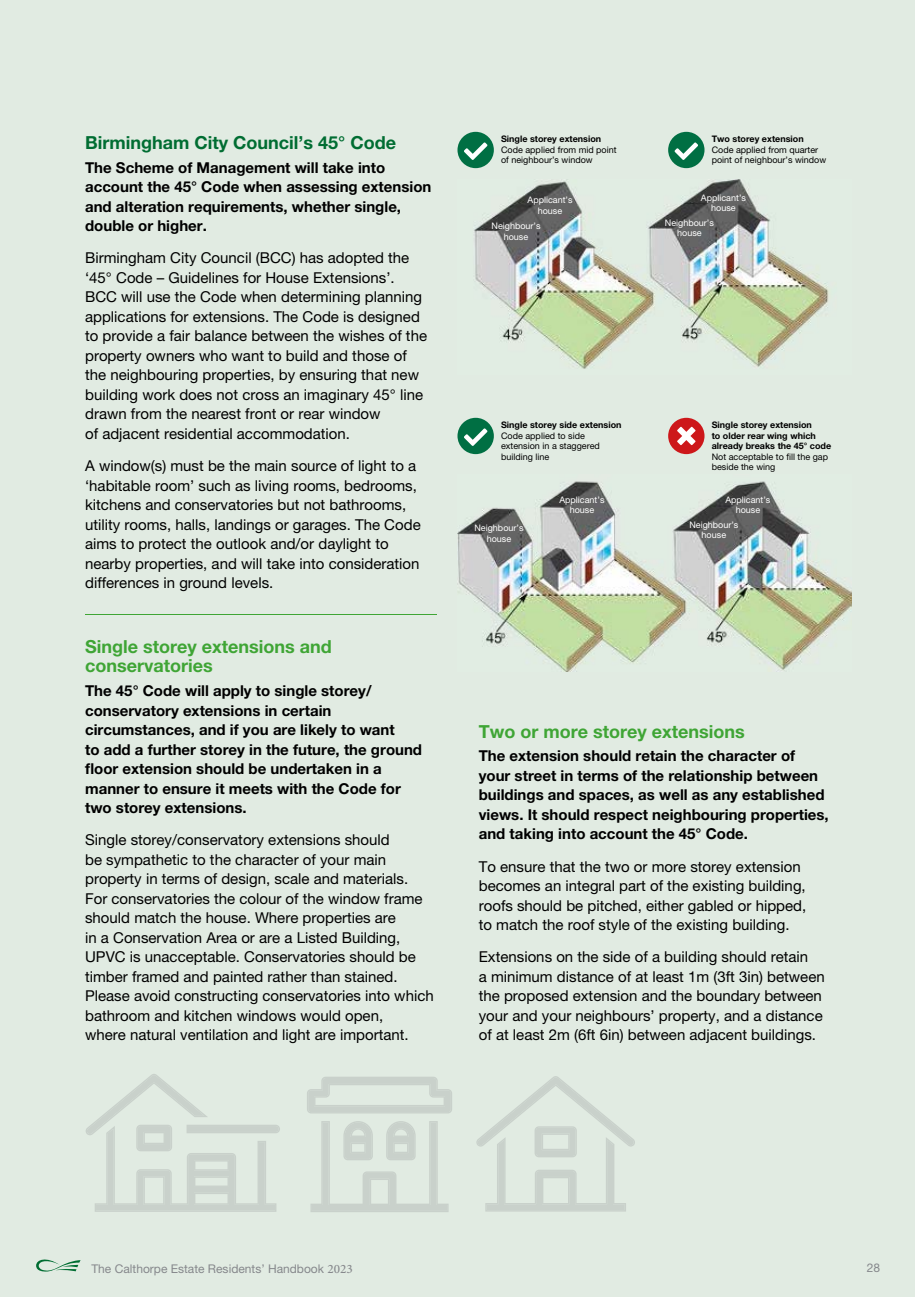
<style>
.page{position:relative;width:915px;height:1297px;background:#fff}
.page>*{position:absolute;margin:0;border:0;box-sizing:border-box;transform-origin:0 0}
.t1{font:700 18px/19.5px "Helvetica Neue LT Pro";color:#3fa535}
.t2{font:700 18px "Helvetica Neue LT Pro";color:#006d32}
.t3{font:15px/19.5px "Helvetica Neue LT Pro";color:#000}
.t4{font:700 15px/19.5px "Helvetica Neue LT Pro";color:#000}
.t5{font:12px "Helvetica Neue LT Pro";color:#86888c}
.t6{font:9px/10.5px "Helvetica Neue LT Pro";color:#000}
.t7{font:700 9px/10.5px "Helvetica Neue LT Pro";color:#000}
.t8{font:9px/10.5px "Helvetica Neue LT Pro";color:#fff;text-align:center}
.s1{font-family:"Adobe Arabic";font-size:18px}
</style>
<div class="page">
<div style="left:0;top:0;width:914px;height:1297px;background:#e1ebe2"></div>
<svg style="left:36px;top:1259px;width:45px;height:12px"></svg>
<hr style="left:85px;top:614px;width:351px;height:1px;background:#3fa535">
<svg style="left:307px;top:1077px;width:145px;height:135px"></svg>
<svg style="left:476px;top:1076px;width:158px;height:135px"></svg>
<svg style="left:86px;top:1074px;width:194px;height:138px"></svg>
<svg style="left:668px;top:418px;width:36px;height:36px"></svg>
<svg style="left:457px;top:132px;width:36px;height:36px"></svg>
<svg style="left:457px;top:418px;width:36px;height:36px"></svg>
<svg style="left:668px;top:132px;width:36px;height:36px"></svg>
<img style="left:457px;top:481px;width:393px;height:190px">
<img style="left:474px;top:179px;width:355px;height:190px">
<p class="t2" style="left:85px;top:131px;width:312px">Birmingham City Council’s 45° Code</p>
<p class="t4" style="left:85px;top:157px;width:348px">The Scheme of Management will take into account the 45° Code when assessing extension and alteration requirements, whether single, double or higher.</p>
<p class="t3" style="left:85px;top:248px;width:343px">Birmingham City Council (BCC) has adopted the ‘45° Code – Guidelines for House Extensions’.<br>BCC will use the Code when determining planning applications for extensions. The Code is designed to provide a fair balance between the wishes of the property owners who want to build and those of the neighbouring properties, by ensuring that new building work does not cross an imaginary 45° line drawn from the nearest front or rear window<br>of adjacent residential accommodation.</p>
<p class="t3" style="left:85px;top:456px;width:337px">A window(s) must be the main source of light to a ‘habitable room’ such as living rooms, bedrooms, kitchens and conservatories but not bathrooms, utility rooms, halls, landings or garages. The Code aims to protect the outlook and/or daylight to nearby properties, and will take into consideration differences in ground levels.</p>
<p class="t1" style="left:85px;top:636px;width:248px">Single storey extensions and conservatories</p>
<p class="t4" style="left:85px;top:681px;width:338px">The 45° Code will apply to single storey/ conservatory extensions in certain circumstances, and if you are likely to want<br>to add a further storey in the future, the ground floor extension should be undertaken in a manner to ensure it meets with the Code for two storey extensions.</p>
<p class="t3" style="left:85px;top:830px;width:350px">Single storey/conservatory extensions should<br>be sympathetic to the character of your main property in terms of design, scale and materials.<br>For conservatories the colour of the window frame should match the house. Where properties are<br>in a Conservation Area or are a Listed Building, UPVC is unacceptable. Conservatories should be timber framed and painted rather than stained.<br>Please avoid constructing conservatories into which bathroom and kitchen windows would open,<br>where natural ventilation and light are important.</p>
<p class="t7" style="left:501px;top:134px;width:101px">Single storey extension</p>
<p class="t6" style="left:501px;top:144px;width:117px">Code applied from mid point of neighbour’s window</p>
<p class="t7" style="left:711px;top:134px;width:93px">Two storey extension</p>
<p class="t6" style="left:711px;top:144px;width:116px">Code applied from quarter point of neighbour’s window</p>
<p class="t8" style="left:527px;top:194px;width:47px">Applicant’s house</p>
<p class="t8" style="left:700px;top:192px;width:47px">Applicant’s house</p>
<p class="t8" style="left:491px;top:221px;width:51px">Neighbour’s house</p>
<p class="t8" style="left:664px;top:217px;width:51px">Neighbour’s house</p>
<p class="t7" style="left:501px;top:420px;width:122px">Single storey side extension</p>
<p class="t6" style="left:501px;top:430px;width:100px">Code applied to side extension in a staggered building line</p>
<p class="t7" style="left:711px;top:420px;width:121px">Single storey extension<br>to older rear wing which already breaks the 45° code</p>
<p class="t6" style="left:711px;top:451px;width:118px">Not acceptable to fill the gap beside the wing</p>
<p class="t8" style="left:559px;top:494px;width:47px">Applicant’s house</p>
<p class="t8" style="left:725px;top:494px;width:47px">Applicant’s house</p>
<p class="t8" style="left:474px;top:522px;width:51px">Neighbour’s house</p>
<p class="t8" style="left:689px;top:519px;width:51px">Neighbour’s house</p>
<p class="t1" style="left:478px;top:721px;width:267px">Two or more storey extensions</p>
<p class="t4" style="left:478px;top:746px;width:351px">The extension should retain the character of your street in terms of the relationship between buildings and spaces, as well as any established views. It should respect neighbouring properties, and taking into account the 45° Code.</p>
<p class="t3" style="left:478px;top:856px;width:329px">To ensure that the two or more storey extension becomes an integral part of the existing building, roofs should be pitched, either gabled or hipped, to match the roof style of the existing building.</p>
<p class="t3" style="left:478px;top:947px;width:347px">Extensions on the side of a building should retain<br>a minimum distance of at least 1m (3ft 3in) between the proposed extension and the boundary between your and your neighbours’ property, and a distance of at least 2m (6ft 6in) between adjacent buildings.</p>
<p class="t5" style="left:91px;top:1262px;width:263px">The Calthorpe Estate Residents’ Handbook <span class="s1">2023</span></p>
<p class="t5" style="left:866px;top:1260px;width:15px">28</p>
</div>
